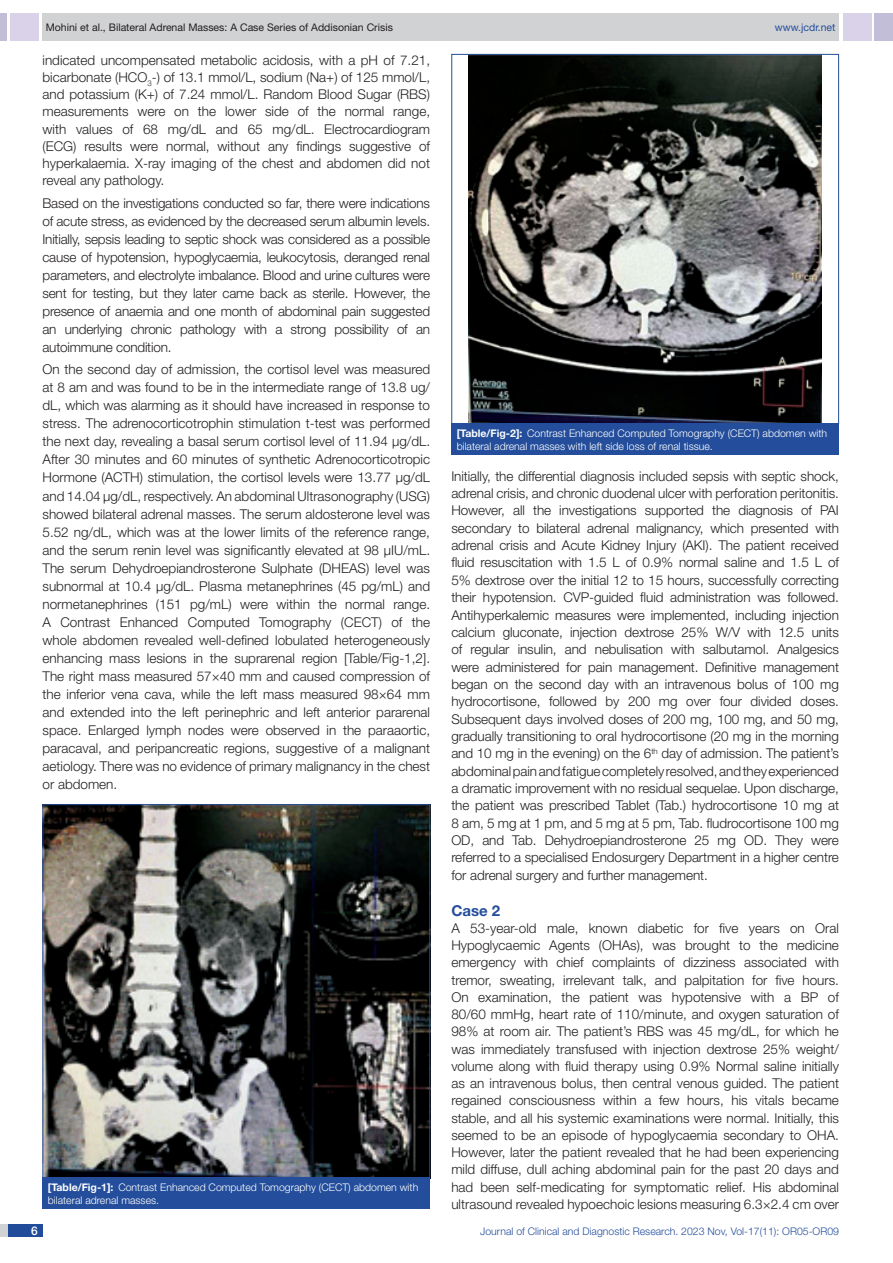
<style>
.page{position:relative;width:893px;height:1263px;background:#fff}
.page>*{position:absolute;margin:0;border:0;box-sizing:border-box;transform-origin:0 0}
.HEAD_2{font:700 15px "Helvetica Neue";color:#244e9b}
.Body_text{font:300 13.5px/18px "Helvetica Neue";color:#231f20;text-align:justify}
.t1{font:500 12px "Helvetica Neue";color:#fff}
.TABLE_FIG{font:300 10.5px/12.6px "Helvetica Neue";color:#fff}
.t2{font:300 10.5px "Helvetica Neue";color:#244e9b}
.t3{font:10.5px "Helvetica Neue";color:#231f20}
.t4{font:10.5px "Helvetica Neue";color:#244e9b}
.s1{font-weight:700}
</style>
<div class="page">
<div style="left:0;top:13px;width:7px;height:28px;background:#c2bed7"></div>
<div style="left:10px;top:13px;width:29px;height:28px;background:#d9d2e8"></div>
<div style="left:43px;top:13px;width:796px;height:28px;background:#d1d2d4"></div>
<div style="left:875px;top:13px;width:18px;height:28px;background:#c2bed7"></div>
<div style="left:843px;top:13px;width:29px;height:28px;background:#d9d2e8"></div>
<div style="left:0;top:1224px;width:43px;height:13px;background:#d1d2d4"></div>
<div style="left:8px;top:1224px;width:35px;height:13px;background:#214c99"></div>
<img style="left:45px;top:806px;width:383px;height:370px">
<div style="left:43px;top:1177px;width:387px;height:32px;background:#244e9b"></div>
<img style="left:469px;top:56px;width:352px;height:366px">
<div style="left:451px;top:423px;width:388px;height:32px;background:#244e9b"></div>
<p class="t3" style="left:46px;top:21px;width:349px">Mohini et al., Bilateral Adrenal Masses: A Case Series of Addisonian Crisis</p>
<p class="t4" style="left:775px;top:21px;width:62px">www.jcdr.net</p>
<p class="Body_text" style="left:43px;top:51px;width:389px;line-height:17.2px">indicated uncompensated metabolic acidosis, with a pH of 7.21, bicarbonate (HCO<sub>3</sub>-) of 13.1 mmol/L, sodium (Na+) of 125 mmol/L, and potassium (K+) of 7.24 mmol/L. Random Blood Sugar (RBS) measurements were on the lower side of the normal range, with values of 68 mg/dL and 65 mg/dL. Electrocardiogram (ECG) results were normal, without any findings suggestive of hyperkalaemia. X-ray imaging of the chest and abdomen did not reveal any pathology.</p>
<p class="Body_text" style="left:43px;top:194px;width:389px">Based on the investigations conducted so far, there were indications of acute stress, as evidenced by the decreased serum albumin levels.<br>Initially, sepsis leading to septic shock was considered as a possible cause of hypotension, hypoglycaemia, leukocytosis, deranged renal parameters, and electrolyte imbalance. Blood and urine cultures were sent for testing, but they later came back as sterile. However, the presence of anaemia and one month of abdominal pain suggested an underlying chronic pathology with a strong possibility of an autoimmune condition.</p>
<p class="Body_text" style="left:43px;top:360px;width:389px">On the second day of admission, the cortisol level was measured at 8 am and was found to be in the intermediate range of 13.8 ug/ dL, which was alarming as it should have increased in response to stress. The adrenocorticotrophin stimulation t-test was performed the next day, revealing a basal serum cortisol level of 11.94 μg/dL.<br>After 30 minutes and 60 minutes of synthetic Adrenocorticotropic Hormone (ACTH) stimulation, the cortisol levels were 13.77 μg/dL and 14.04 μg/dL, respectively. An abdominal Ultrasonography (USG) showed bilateral adrenal masses. The serum aldosterone level was 5.52 ng/dL, which was at the lower limits of the reference range, and the serum renin level was significantly elevated at 98 μIU/mL.<br>The serum Dehydroepiandrosterone Sulphate (DHEAS) level was subnormal at 10.4 μg/dL. Plasma metanephrines (45 pg/mL) and normetanephrines (151 pg/mL) were within the normal range.<br>A Contrast Enhanced Computed Tomography (CECT) of the whole abdomen revealed well-defined lobulated heterogeneously enhancing mass lesions in the suprarenal region [Table/Fig-1,2].<br>The right mass measured 57×40 mm and caused compression of the inferior vena cava, while the left mass measured 98×64 mm and extended into the left perinephric and left anterior pararenal space. Enlarged lymph nodes were observed in the paraaortic, paracaval, and peripancreatic regions, suggestive of a malignant aetiology. There was no evidence of primary malignancy in the chest or abdomen.</p>
<p class="TABLE_FIG" style="left:48px;top:1181px;width:372px"><span class="s1">[Table/Fig-1]:</span> Contrast Enhanced Computed Tomography (CECT) abdomen with bilateral adrenal masses.</p>
<p class="TABLE_FIG" style="left:457px;top:427px;width:372px"><span class="s1">[Table/Fig-2]:</span> Contrast Enhanced Computed Tomography (CECT) abdomen with bilateral adrenal masses with left side loss of renal tissue.</p>
<p class="Body_text" style="left:451px;top:467px;width:389px;line-height:17.4px">Initially, the differential diagnosis included sepsis with septic shock, adrenal crisis, and chronic duodenal ulcer with perforation peritonitis.<br>However, all the investigations supported the diagnosis of PAI secondary to bilateral adrenal malignancy, which presented with adrenal crisis and Acute Kidney Injury (AKI). The patient received fluid resuscitation with 1.5 L of 0.9% normal saline and 1.5 L of 5% dextrose over the initial 12 to 15 hours, successfully correcting their hypotension. CVP-guided fluid administration was followed.<br>Antihyperkalemic measures were implemented, including injection calcium gluconate, injection dextrose 25% W/V with 12.5 units of regular insulin, and nebulisation with salbutamol. Analgesics were administered for pain management. Definitive management began on the second day with an intravenous bolus of 100 mg hydrocortisone, followed by 200 mg over four divided doses.<br>Subsequent days involved doses of 200 mg, 100 mg, and 50 mg, gradually transitioning to oral hydrocortisone (20 mg in the morning and 10 mg in the evening) on the 6<sup>th</sup> day of admission. The patient’s abdominal pain and fatigue completely resolved, and they experienced a dramatic improvement with no residual sequelae. Upon discharge, the patient was prescribed Tablet (Tab.) hydrocortisone 10 mg at 8 am, 5 mg at 1 pm, and 5 mg at 5 pm, Tab. fludrocortisone 100 mg OD, and Tab. Dehydroepiandrosterone 25 mg OD. They were referred to a specialised Endosurgery Department in a higher centre for adrenal surgery and further management.</p>
<p class="HEAD_2" style="left:451px;top:901px;width:50px">Case 2</p>
<p class="Body_text" style="left:451px;top:919px;width:389px;line-height:17.2px">A 53-year-old male, known diabetic for five years on Oral Hypoglycaemic Agents (OHAs), was brought to the medicine emergency with chief complaints of dizziness associated with tremor, sweating, irrelevant talk, and palpitation for five hours.<br>On examination, the patient was hypotensive with a BP of 80/60 mmHg, heart rate of 110/minute, and oxygen saturation of 98% at room air. The patient’s RBS was 45 mg/dL, for which he was immediately transfused with injection dextrose 25% weight/ volume along with fluid therapy using 0.9% Normal saline initially as an intravenous bolus, then central venous guided. The patient regained consciousness within a few hours, his vitals became stable, and all his systemic examinations were normal. Initially, this seemed to be an episode of hypoglycaemia secondary to OHA.<br>However, later the patient revealed that he had been experiencing mild diffuse, dull aching abdominal pain for the past 20 days and had been self-medicating for symptomatic relief. His abdominal ultrasound revealed hypoechoic lesions measuring 6.3×2.4 cm over</p>
<p class="t1" style="left:31px;top:1223px;width:8px">6</p>
<p class="t2" style="left:480px;top:1225px;width:360px">Journal of Clinical and Diagnostic Research. 2023 Nov, Vol-17(11): OR05-OR09</p>
</div>
